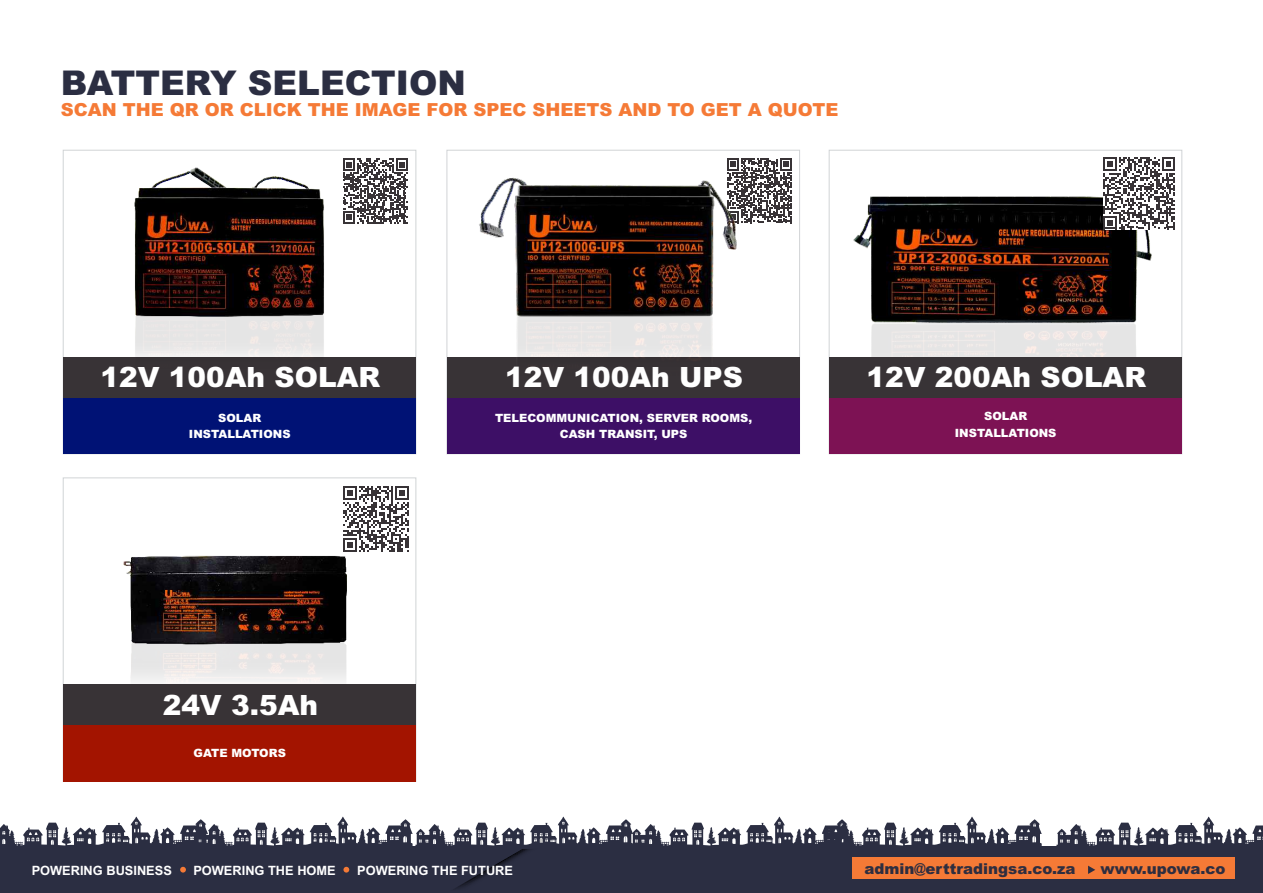
<style>
.page{position:relative;width:1263px;height:893px;background:#fff}
.page>*{position:absolute;margin:0;border:0;box-sizing:border-box;transform-origin:0 0}
.t1{font:900 34.2px "Arial";color:#2b2e42}
.t2{font:900 27.9px "Arial";color:#fff}
.t3{font:900 18px "Arial";color:#f57a36}
.t4{font:900 15px "Arial";color:#2e2e40}
.t5{font:700 12.75px "Arial";color:#fff}
.t6{font:900 11.4px/16px "Arial";color:#fff;text-align:center}
</style>
<div class="page">
<div style="left:63px;top:397px;width:353px;height:57px;background:#001275"></div>
<div style="left:63px;top:357px;width:353px;height:40px;background:#383336"></div>
<img style="left:86px;top:149px;width:286px;height:249px">
<svg style="left:343px;top:158px;width:65px;height:66px"></svg>
<div style="left:447px;top:397px;width:352px;height:57px;background:#3d0f66"></div>
<div style="left:447px;top:357px;width:352px;height:40px;background:#383336"></div>
<svg style="left:781px;top:158px;width:11px;height:65px"></svg>
<img style="left:455px;top:149px;width:326px;height:249px">
<img style="left:828px;top:149px;width:355px;height:302px">
<div style="left:829px;top:397px;width:353px;height:57px;background:#7d1254"></div>
<div style="left:829px;top:357px;width:353px;height:40px;background:#383336"></div>
<svg style="left:1103px;top:157px;width:72px;height:72px"></svg>
<img style="left:86px;top:555px;width:300px;height:130px">
<div style="left:63px;top:725px;width:353px;height:56px;background:#a31400"></div>
<div style="left:63px;top:685px;width:353px;height:40px;background:#383336"></div>
<svg style="left:343px;top:486px;width:66px;height:66px"></svg>
<div style="left:0;top:846px;width:1263px;height:47px;background:#2b2e42"></div>
<div style="left:852px;top:857px;width:382px;height:22px;background:#f57a36"></div>
<svg style="left:1088px;top:866px;width:7px;height:8px"></svg>
<svg style="left:0;top:817px;width:1042px;height:72px"></svg>
<svg style="left:1056px;top:817px;width:207px;height:29px"></svg>
<h1 class="t1" style="left:61px;top:70px;width:407px">BATTERY SELECTION</h1>
<h3 class="t3" style="left:61px;top:103px;width:779px">SCAN THE QR OR CLICK THE IMAGE FOR SPEC SHEETS AND TO GET A QUOTE</h3>
<h2 class="t2" style="left:101px;top:367px;width:281px">12V 100Ah SOLAR</h2>
<p class="t6" style="left:189px;top:411px;width:103px">SOLAR<br>INSTALLATIONS</p>
<h2 class="t2" style="left:505px;top:367px;width:239px">12V 100Ah UPS</h2>
<p class="t6" style="left:495px;top:411px;width:259px">TELECOMMUNICATION, SERVER ROOMS,<br>CASH TRANSIT, UPS</p>
<h2 class="t2" style="left:866px;top:367px;width:281px">12V 200Ah SOLAR</h2>
<p class="t6" style="left:955px;top:410px;width:103px">SOLAR<br>INSTALLATIONS</p>
<h2 class="t2" style="left:163px;top:695px;width:157px">24V 3.5Ah</h2>
<p class="t6" style="left:194px;top:746px;width:94px">GATE MOTORS</p>
<p class="t5" style="left:32px;top:866px;width:142px">POWERING BUSINESS</p>
<p class="t5" style="left:193px;top:866px;width:144px">POWERING THE HOME</p>
<p class="t5" style="left:357px;top:866px;width:157px">POWERING THE FUTURE</p>
<h3 class="t4" style="left:864px;top:863px;width:213px">admin@erttradingsa.co.za</h3>
<h3 class="t4" style="left:1100px;top:863px;width:126px">www.upowa.co</h3>
</div>
